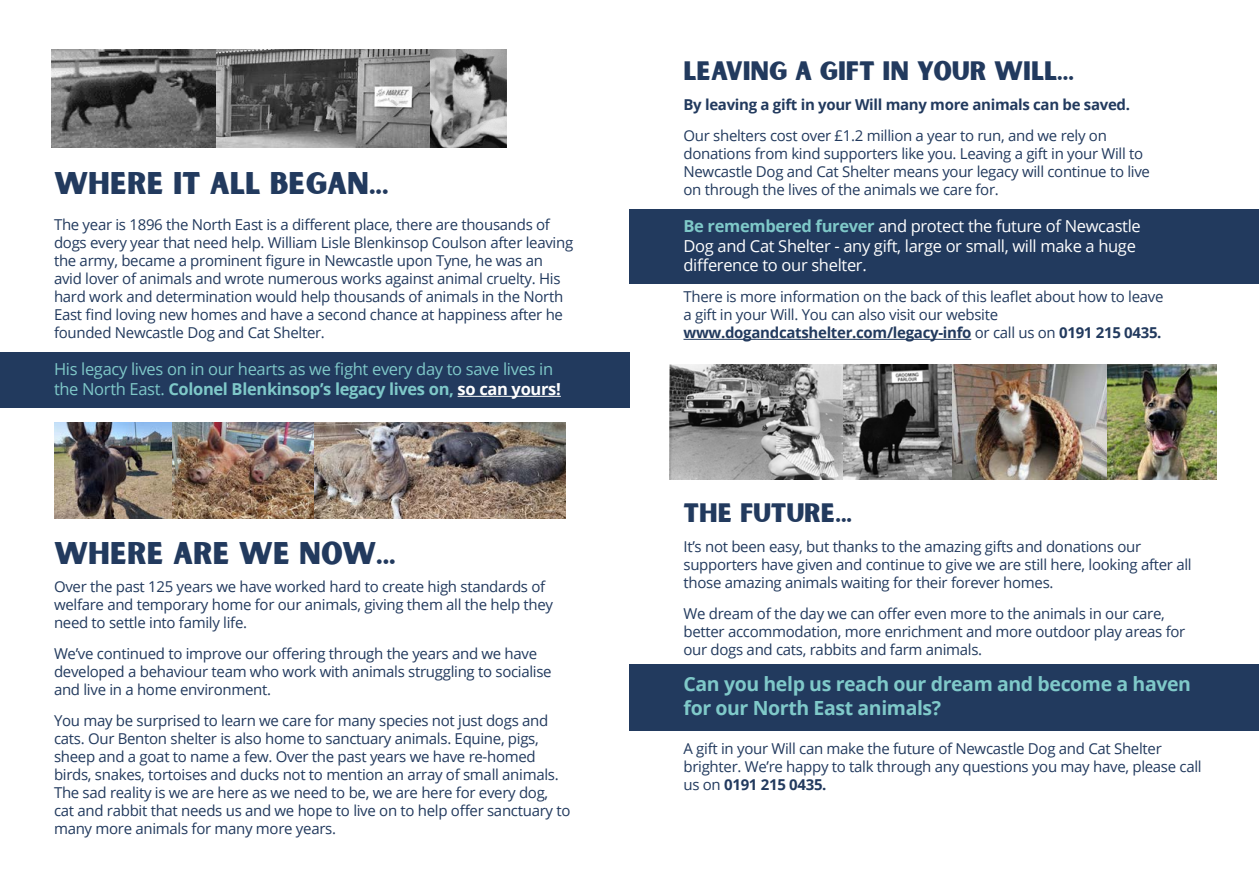
<style>
.page{position:relative;width:1259px;height:893px;background:#fff}
.page>*{position:absolute;margin:0;border:0;box-sizing:border-box;transform-origin:0 0}
.t1{font:30px "Sunborn Sans One";color:#223a5e}
.t2{font:25.5px "Sunborn Sans One";color:#223a5e}
.t3{font:700 19.5px/23.4px "Open Sans";letter-spacing:-.02em;color:#7fc9c9}
.t4{font:16.5px/19.8px "Open Sans";letter-spacing:-.02em;color:#fff}
.t5{font:16.5px/19.8px "Open Sans";letter-spacing:-.02em;color:#7fc9c9}
.t6{font:15px/18px "Open Sans";letter-spacing:-.02em;color:#223a5e}
.t7{font:700 15px "Open Sans";letter-spacing:-.02em;color:#223a5e}
.s1{font-weight:700}
.s2{font-weight:700;color:#fff}
.s3{font-weight:700;color:#7fc9c9}
</style>
<div class="page">
<div style="left:629px;top:209px;width:630px;height:74px;background:#223a5e"></div>
<div style="left:629px;top:664px;width:630px;height:67px;background:#223a5e"></div>
<div style="left:0;top:352px;width:629px;height:56px;background:#223a5e"></div>
<hr style="left:683px;top:339px;width:288px;height:1px;background:#223a5e">
<img style="left:54px;top:422px;width:261px;height:97px">
<img style="left:315px;top:422px;width:250px;height:97px">
<img style="left:669px;top:364px;width:547px;height:116px">
<hr style="left:457px;top:396px;width:104px;height:1px;background:#fff">
<img style="left:51px;top:49px;width:456px;height:98px">
<h1 class="t1" style="left:54px;top:164px;width:336px">WHERE IT ALL BEGAN...</h1>
<p class="t6" style="left:54px;top:216px;width:521px">The year is 1896 the North East is a different place, there are thousands of dogs every year that need help. William Lisle Blenkinsop Coulson after leaving the army, became a prominent figure in Newcastle upon Tyne, he was an avid lover of animals and wrote numerous works against animal cruelty. His hard work and determination would help thousands of animals in the North East find loving new homes and have a second chance at happiness after he founded Newcastle Dog and Cat Shelter.</p>
<p class="t5" style="left:54px;top:359px;width:508px">His legacy lives on in our hearts as we fight every day to save lives in the North East. <span class="s1">Colonel Blenkinsop’s legacy lives on,</span> <span class="s2">so can yours!</span></p>
<h1 class="t1" style="left:54px;top:534px;width:343px">WHERE ARE WE NOW...</h1>
<p class="t6" style="left:54px;top:577px;width:500px">Over the past 125 years we have worked hard to create high standards of welfare and temporary home for our animals, giving them all the help they need to settle into family life.</p>
<p class="t6" style="left:54px;top:644px;width:499px">We’ve continued to improve our offering through the years and we have developed a behaviour team who work with animals struggling to socialise and live in a home environment.</p>
<p class="t6" style="left:54px;top:711px;width:518px">You may be surprised to learn we care for many species not just dogs and cats. Our Benton shelter is also home to sanctuary animals. Equine, pigs, sheep and a goat to name a few. Over the past years we have re-homed birds, snakes, tortoises and ducks not to mention an array of small animals.<br>The sad reality is we are here as we need to be, we are here for every dog, cat and rabbit that needs us and we hope to live on to help offer sanctuary to many more animals for many more years.</p>
<h2 class="t2" style="left:683px;top:54px;width:392px">LEAVING A GIFT IN YOUR WILL...</h2>
<p class="t7" style="left:683px;top:94px;width:448px">By leaving a gift in your Will many more animals can be saved.</p>
<p class="t6" style="left:683px;top:126px;width:468px">Our shelters cost over £1.2 million a year to run, and we rely on donations from kind supporters like you. Leaving a gift in your Will to Newcastle Dog and Cat Shelter means your legacy will continue to live on through the lives of the animals we care for.</p>
<p class="t4" style="left:683px;top:216px;width:459px"><span class="s3">Be remembered furever</span> and protect the future of Newcastle<br>Dog and Cat Shelter - any gift, large or small, will make a huge difference to our shelter.</p>
<p class="t6" style="left:683px;top:287px;width:481px">There is more information on the back of this leaflet about how to leave a gift in your Will. You can also visit our website <span class="s1">www.dogandcatshelter.com/legacy-info</span> or call us on <span class="s1">0191 215 0435.</span></p>
<h2 class="t2" style="left:683px;top:496px;width:170px">THE FUTURE...</h2>
<p class="t6" style="left:683px;top:537px;width:510px">It’s not been easy, but thanks to the amazing gifts and donations our supporters have given and continue to give we are still here, looking after all those amazing animals waiting for their forever homes.</p>
<p class="t6" style="left:683px;top:604px;width:503px">We dream of the day we can offer even more to the animals in our care, better accommodation, more enrichment and more outdoor play areas for our dogs and cats, rabbits and farm animals.</p>
<h3 class="t3" style="left:683px;top:672px;width:509px">Can you help us reach our dream and become a haven for our North East animals?</h3>
<p class="t6" style="left:683px;top:739px;width:520px">A gift in your Will can make the future of Newcastle Dog and Cat Shelter brighter. We’re happy to talk through any questions you may have, please call us on <span class="s1">0191 215 0435.</span></p>
</div>
